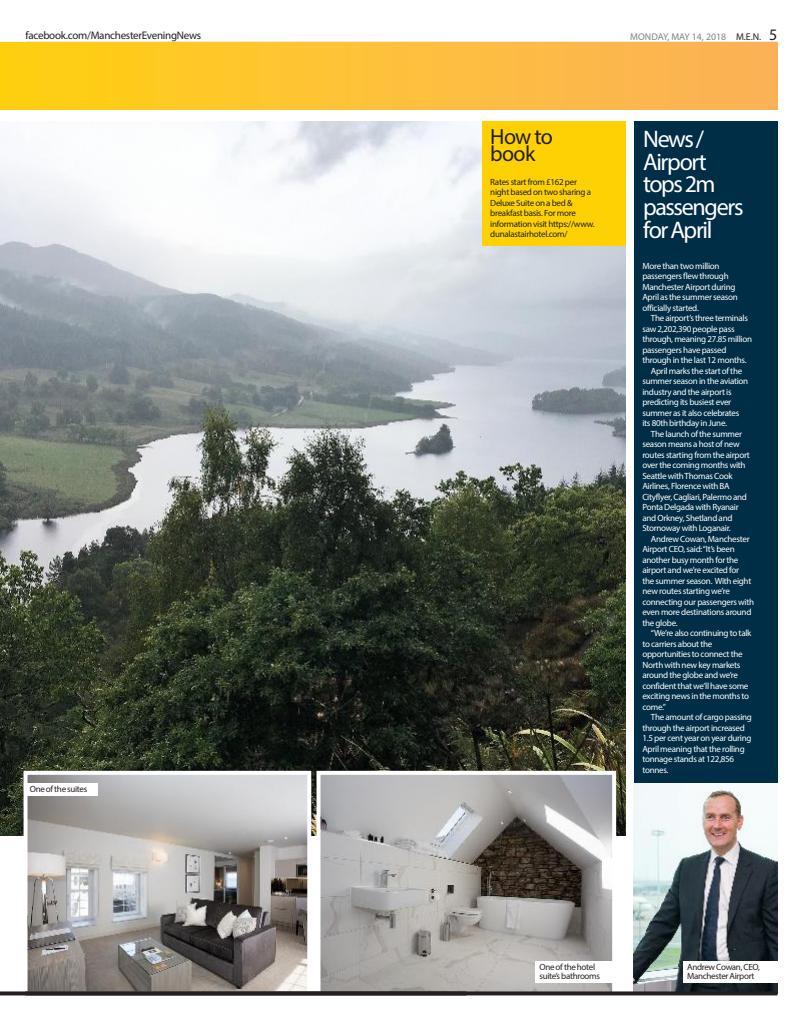
<style>
.page{position:relative;width:803px;height:1021px;background:#fff}
.page>*{position:absolute;margin:0;border:0;box-sizing:border-box;transform-origin:0 0}
.PANEL_HEADLINE{font:24px/22.8px "Myriad Pro";letter-spacing:-.055em;color:#fff}
.FLOOD_HEAD{font:22px/17.5px "Myriad Pro";letter-spacing:-.03em;color:#231f20}
.t1{font:11px "Myriad Pro";letter-spacing:-.025em;color:#231f20}
.t2{font:9.8px "Myriad Pro";color:#808285}
.BODY_SANS_white{font:9px/10.5px "Myriad Pro";letter-spacing:-.03em;color:#fff}
.FULLOUT_SANS_bold{font:9px/10.5px "Myriad Pro";letter-spacing:-.03em;color:#231f20}
.FULLOUT_SANS_white{font:9px/10.5px "Myriad Pro";letter-spacing:-.03em;color:#fff}
.PIC_CAPTION{font:9px/9px "Myriad Pro";letter-spacing:-.035em;color:#231f20}
.s1{color:#231f20}
.s2{font-size:16px;color:#231f20}
</style>
<div class="page">
<img style="left:0;top:121px;width:625px;height:714px">
<img style="left:321px;top:775px;width:290px;height:216px">
<div style="left:316px;top:770px;width:300px;height:227px;border:4px solid #fff"></div>
<div style="left:535px;top:960px;width:79px;height:22px;background:#fff"></div>
<div style="left:481px;top:121px;width:144px;height:124px;background:#fed105"></div>
<img style="left:29px;top:775px;width:277px;height:215px">
<div style="left:24px;top:770px;width:287px;height:225px;border:4px solid #fff"></div>
<div style="left:26px;top:783px;width:71px;height:13px;background:#fff"></div>
<hr style="left:26px;top:42px;width:751px;height:1px;background:#231f20">
<div style="left:0;top:43px;width:777px;height:66px;background:linear-gradient(to right,#ffd013,#fbb15c)"></div>
<div style="left:633px;top:121px;width:144px;height:870px;background:#002e46"></div>
<svg style="left:0;top:991px;width:26px;height:4px"></svg>
<img style="left:633px;top:783px;width:144px;height:208px">
<div style="left:682px;top:961px;width:95px;height:21px;background:#fff"></div>
<svg style="left:26px;top:991px;width:751px;height:4px;fill:#231f20"></svg>
<p class="t1" style="left:26px;top:29px;width:177px">facebook.com/ManchesterEveningNews</p>
<p class="t2" style="left:630px;top:30px;width:149px">MONDAY, MAY 14, 2018 <span class="s1">M.E.N.</span> <span class="s2">5</span></p>
<p class="PIC_CAPTION" style="left:30px;top:784px;width:59px">One of the suites</p>
<p class="FLOOD_HEAD" style="left:490px;top:127px;width:64px">How to book</p>
<p class="FULLOUT_SANS_bold" style="left:490px;top:176px;width:106px">Rates start from £162 per night based on two sharing a<br>Deluxe Suite on a bed &amp; breakfast basis. For more information visit https://www. dunalastairhotel.com/</p>
<p class="PANEL_HEADLINE" style="left:642px;top:127px;width:102px">News /<br>Airport tops 2m passengers for April</p>
<p class="FULLOUT_SANS_white" style="left:642px;top:260px;width:97px">More than two million passengers flew through<br>Manchester Airport during<br>April as the summer season officially started.</p>
<p class="BODY_SANS_white" style="left:642px;top:313px;width:111px;text-indent:9px">The airport’s three terminals saw 2,202,390 people pass through, meaning 27.85 million passengers have passed through in the last 12 months.</p>
<p class="BODY_SANS_white" style="left:642px;top:365px;width:107px;text-indent:9px">April marks the start of the summer season in the aviation industry and the airport is predicting its busiest ever summer as it also celebrates its 80th birthday in June.</p>
<p class="BODY_SANS_white" style="left:642px;top:428px;width:109px;text-indent:9px">The launch of the summer season means a host of new routes starting from the airport over the coming months with<br>Seattle with Thomas Cook<br>Airlines, Florence with BA<br>Cityflyer, Cagliari, Palermo and<br>Ponta Delgada with Ryanair and Orkney, Shetland and<br>Stornoway with Loganair.</p>
<p class="BODY_SANS_white" style="left:642px;top:533px;width:113px;text-indent:9px">Andrew Cowan, Manchester<br>Airport CEO, said: “It’s been another busy month for the airport and we’re excited for<br>the summer season. With eight new routes starting we’re connecting our passengers with even more destinations around the globe.</p>
<p class="BODY_SANS_white" style="left:642px;top:628px;width:111px;text-indent:9px">“We’re also continuing to talk to carriers about the opportunities to connect the<br>North with new key markets around the globe and we’re confident that we’ll have some exciting news in the months to come.”</p>
<p class="BODY_SANS_white" style="left:642px;top:712px;width:111px;text-indent:9px">The amount of cargo passing through the airport increased<br>1.5 per cent year on year during<br>April meaning that the rolling tonnage stands at 122,856 tonnes.</p>
<p class="PIC_CAPTION" style="left:539px;top:962px;width:62px">One of the hotel suite’s bathrooms</p>
<p class="PIC_CAPTION" style="left:687px;top:962px;width:74px">Andrew Cowan, CEO,<br>Manchester Airport</p>
</div>
